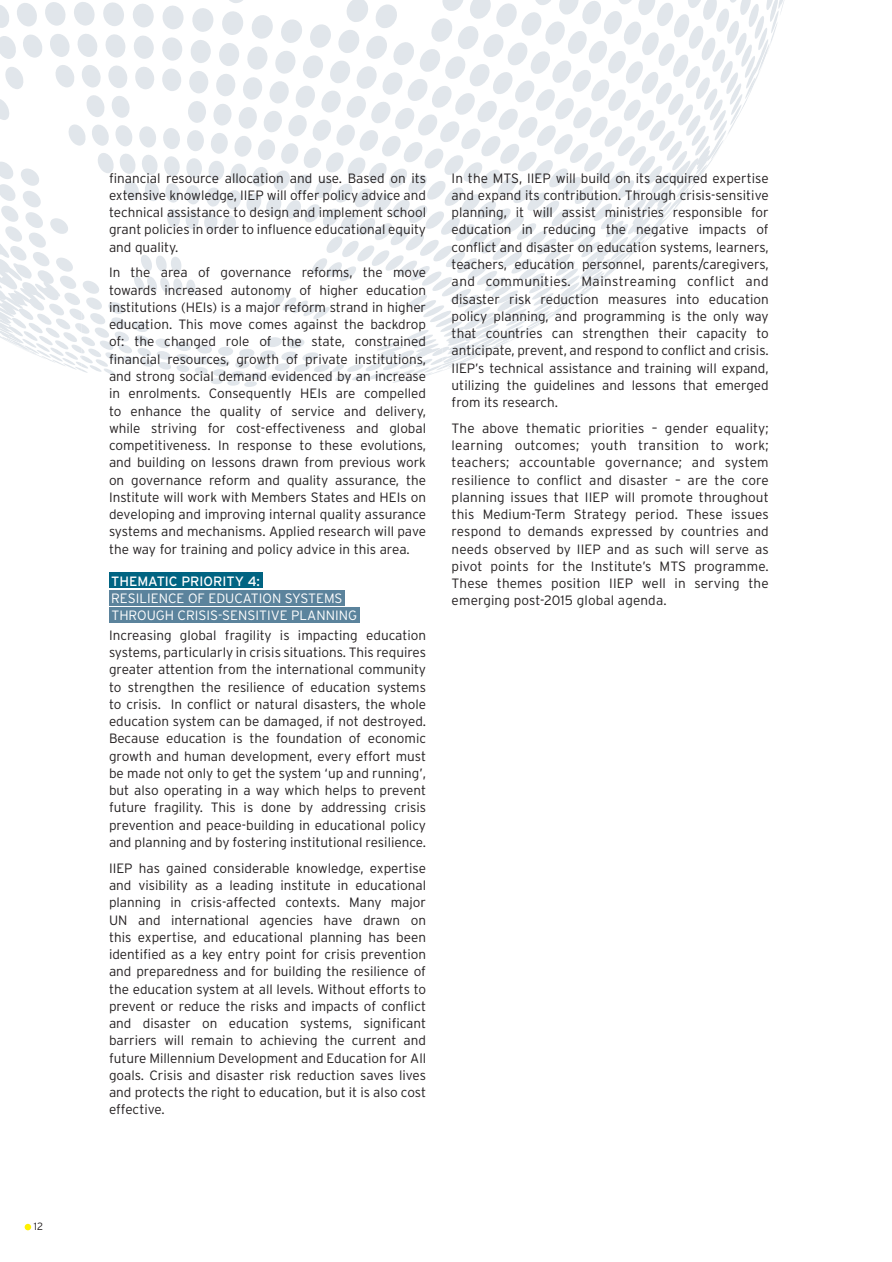
<style>
.page{position:relative;width:892px;height:1262px;background:#fff}
.page>*{position:absolute;margin:0;border:0;box-sizing:border-box;transform-origin:0 0}
.t1{font:300 13.5px/17.2px "Interstate";color:#231f20;text-align:justify}
.t2{font:300 13.5px/17.2px "Interstate";letter-spacing:.17em;color:#fff}
.t3{font:13.5px "Interstate";color:#fff}
.t4{font:300 10.5px "Interstate";color:#231f20}
</style>
<div class="page">
<svg style="left:0;top:0;width:785px;height:370px"></svg>
<div style="left:109px;top:573px;width:153px;height:15px;background:#016482"></div>
<div style="left:109px;top:590px;width:235px;height:15px;background:#5b839c"></div>
<div style="left:109px;top:607px;width:250px;height:15px;background:#5b839c"></div>
<div style="left:25px;top:1223px;width:6px;height:7px;background:#fff101;border-radius:50%"></div>
<p class="t4" style="left:34px;top:1220px;width:11px">12</p>
<p class="t1" style="left:109px;top:169px;width:318px">financial resource allocation and use. Based on its extensive knowledge, II EP will offer policy advice and technical assistance to design and implement school grant policies in order to influence educational equity and quality.</p>
<p class="t1" style="left:109px;top:264px;width:318px">I n the area of governance reforms, the move towards increased autonomy of higher education institutions (H EIs) is a major reform strand in higher education. This move comes against the backdrop of: the changed role of the state, constrained financial resources, growth of private institutions, and strong social demand evidenced by an increase in enrolments. Consequently H EIs are compelled to enhance the quality of service and delivery, while striving for cost-effectiveness and global competitiveness. I n response to these evolutions, and building on lessons drawn from previous work on governance reform and quality assurance, the I nstitute will work with Members States and H EIs on developing and improving internal quality assurance systems and mechanisms. Applied research will pave the way for training and policy advice in this area.</p>
<p class="t3" style="left:111px;top:573px;width:150px">THEMATIC PRIORITY 4:</p>
<p class="t2" style="left:111px;top:589px;width:9px">Res</p>
<p class="t2" style="left:111px;top:589px;width:247px;text-indent:24px">ilience of education systems through crisis-sensitive planning</p>
<p class="t1" style="left:109px;top:626px;width:318px">I ncreasing global fragility is impacting education systems, particularly in crisis situations. This requires greater attention from the international community to strengthen the resilience of education systems to crisis. I n conflict or natural disasters, the whole education system can be damaged, if not destroyed.<br>Because education is the foundation of economic growth and human development, every effort must be made not only to get the system ‘up and running’, but also operating in a way which helps to prevent future fragility. This is done by addressing crisis prevention and peace-building in educational policy and planning and by fostering institutional resilience.</p>
<p class="t1" style="left:109px;top:859px;width:318px">II EP has gained considerable knowledge, expertise and visibility as a leading institute in educational planning in crisis-affected contexts. Many major UN</p>
<p class="t1" style="left:109px;top:911px;width:318px;text-indent:29px">and international agencies have drawn on this expertise, and educational planning has been identified as a key entry point for crisis prevention and preparedness and for building the resilience of the education system at all levels. Without efforts to prevent or reduce the risks and impacts of conflict and disaster on education systems, significant barriers will remain to achieving the current and future Millennium Development and Education for All goals. Crisis and disaster risk reduction saves lives and protects the right to education, but it is also cost effective.</p>
<p class="t1" style="left:451px;top:169px;width:318px">I n the MTS, II EP will build on its acquired expertise and expand its contribution. Through crisis-sensitive planning, it will assist ministries responsible for education in reducing the negative impacts of conflict and disaster on education systems, learners, teachers, education personnel, parents/caregivers, and communities. Mainstreaming conflict and disaster risk reduction measures into education policy planning, and programming is the only way that countries can strengthen their capacity to anticipate, prevent, and respond to conflict and crisis.<br>II EP’s technical assistance and training will expand, utilizing the guidelines and lessons that emerged from its research.</p>
<p class="t1" style="left:451px;top:419px;width:318px">The above thematic priorities – gender equality; learning outcomes; youth transition to work; teachers; accountable governance; and system resilience to conflict and disaster – are the core planning issues that II EP will promote throughout this Medium-Term Strategy period. These issues respond to demands expressed by countries and needs observed by II EP and as such will serve as pivot points for the I nstitute’s MTS programme.<br>These themes position II EP well in serving the emerging post-2015 global agenda.</p>
</div>
